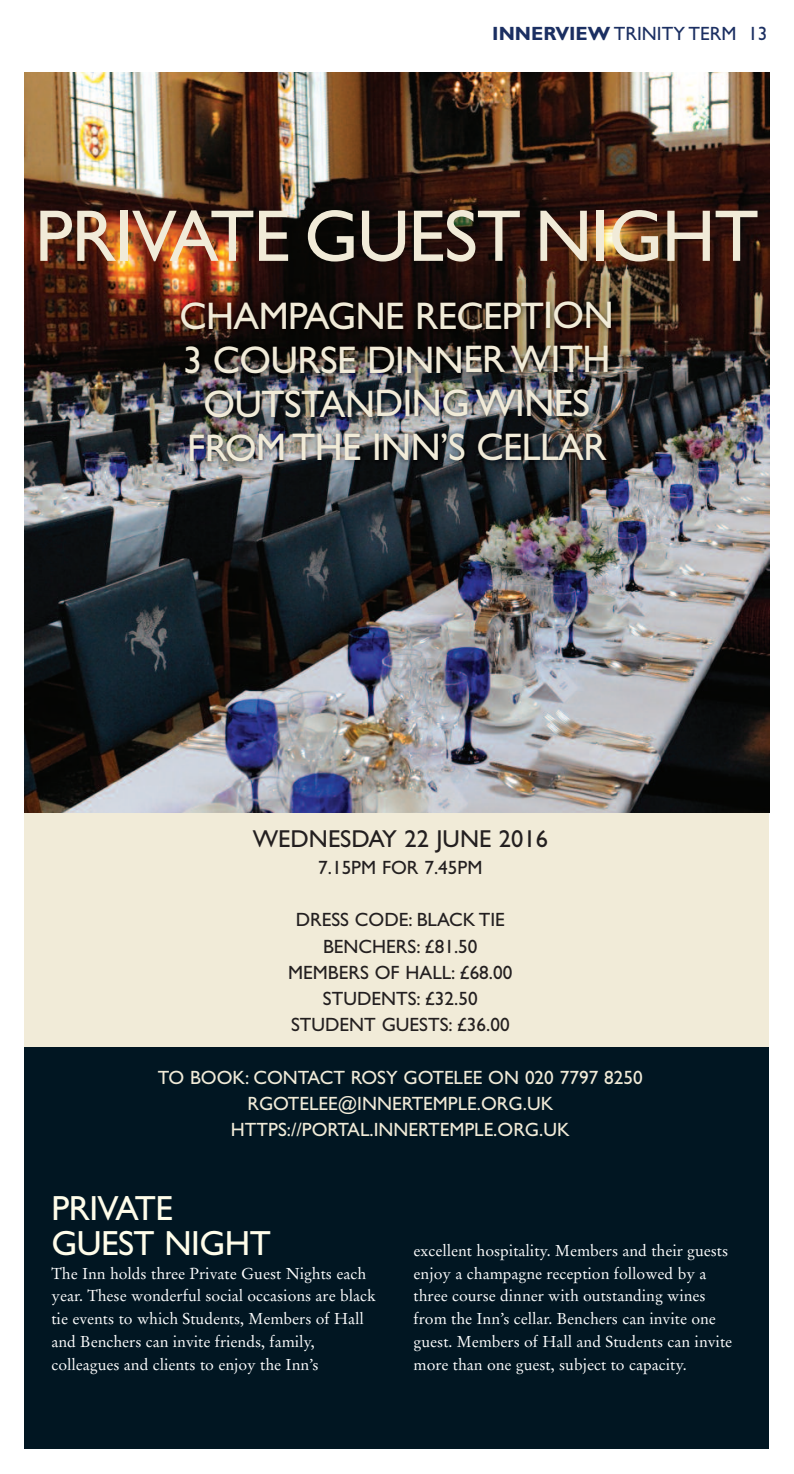
<style>
.page{position:relative;width:794px;height:1474px;background:#fff}
.page>*{position:absolute;margin:0;border:0;box-sizing:border-box;transform-origin:0 0}
.t1{font:73.5px "Gill Sans CE";letter-spacing:-.015em;color:#f1ebd8}
.t2{font:38.5px/43.8px "Gill Sans CE";letter-spacing:-.015em;color:#f1ebd8;text-align:center}
.t3{font:35px/35px "Gill Sans CE";letter-spacing:-.015em;color:#fffdea}
.t4{font:24.5px "Gill Sans CE";color:#231f20}
.t5{font:19.25px/26.2px "Gill Sans CE";color:#231f20;text-align:center}
.t6{font:19.25px/26.2px "Gill Sans CE";color:#f1ebd8;text-align:center}
.t7{font:19.25px "Gill Sans CE";color:#1b2f62}
.t8{font:15.75px/22.8px "Stempel Garamond";color:#fff}
.s1{font-weight:700}
</style>
<div class="page">
<img style="left:25px;top:72px;width:744px;height:740px">
<div style="left:25px;top:814px;width:744px;height:240px;background:#f1ebd8"></div>
<img style="left:38px;top:288px;width:721px;height:339px">
<div style="left:25px;top:1047px;width:744px;height:402px;background:#011622"></div>
<p class="t7" style="left:492px;top:27px;width:277px"><span class="s1">INNERVIEW</span> TRINITY TERM 13</p>
<h1 class="t1" style="left:35px;top:211px;width:725px">PRIVATE GUEST NIGHT</h1>
<h2 class="t2" style="left:179px;top:298px;width:436px">CHAMPAGNE RECEPTION<br>3 COURSE DINNER WITH<br>OUTSTANDING WINES<br>FROM THE INN’S CELLAR</h2>
<h3 class="t4" style="left:253px;top:830px;width:297px">WEDNESDAY 22 JUNE 2016</h3>
<p class="t5" style="left:318px;top:856px;width:166px">7.15PM FOR 7.45PM</p>
<p class="t5" style="left:288px;top:908px;width:226px">DRESS CODE: BLACK TIE<br>BENCHERS: £81.50<br>MEMBERS OF HALL: £68.00<br>STUDENTS: £32.50<br>STUDENT GUESTS: £36.00</p>
<p class="t6" style="left:158px;top:1066px;width:486px">TO BOOK: CONTACT ROSY GOTELEE ON 020 7797 8250<br>RGOTELEE@INNERTEMPLE.ORG.UK<br>HTTPS://PORTAL.INNERTEMPLE.ORG.UK</p>
<h3 class="t3" style="left:51px;top:1194px;width:221px">PRIVATE<br>GUEST NIGHT</h3>
<p class="t8" style="left:51px;top:1263px;width:326px">The Inn holds three Private Guest Nights each year. These wonderful social occasions are black tie events to which Students, Members of Hall and Benchers can invite friends, family, colleagues and clients to enjoy the Inn’s</p>
<p class="t8" style="left:413px;top:1240px;width:320px">excellent hospitality. Members and their guests enjoy a champagne reception followed by a three course dinner with outstanding wines from the Inn’s cellar. Benchers can invite one guest. Members of Hall and Students can invite more than one guest, subject to capacity.</p>
</div>
